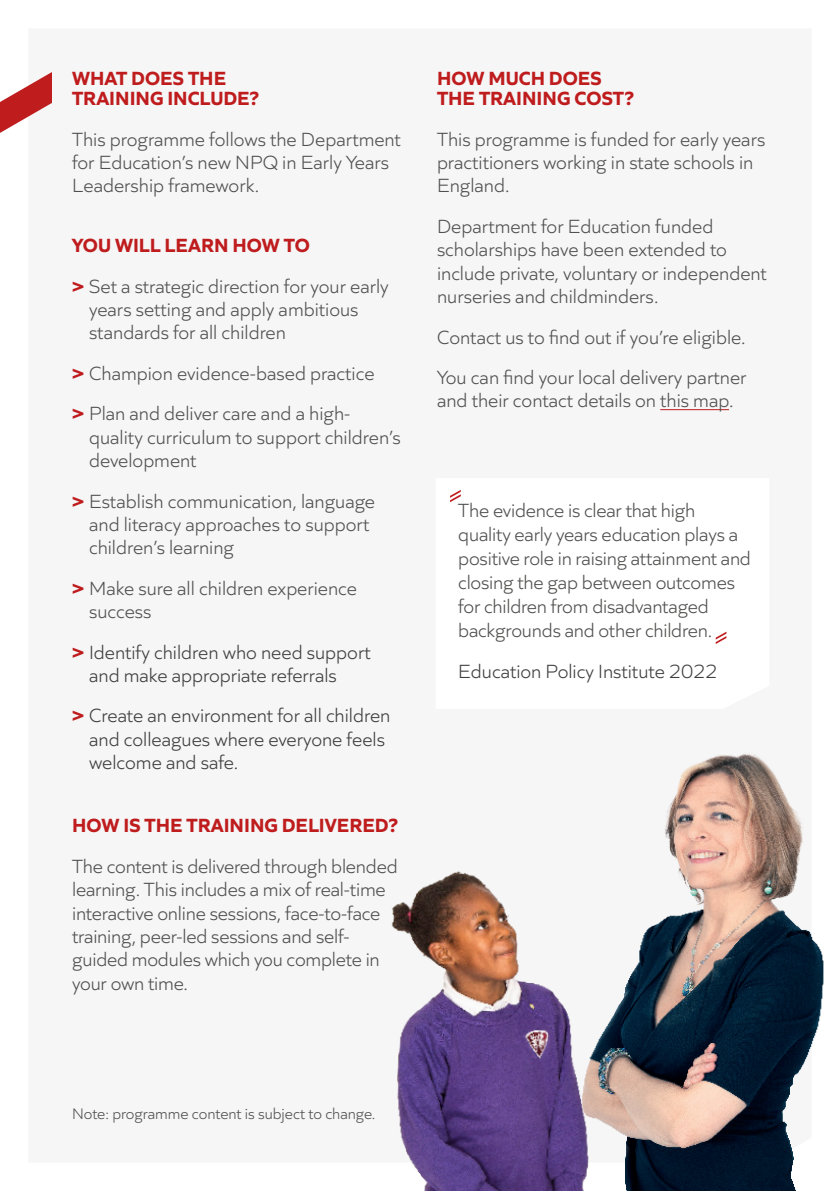
<style>
.page{position:relative;width:840px;height:1191px;background:#fff}
.page>*{position:absolute;margin:0;border:0;box-sizing:border-box;transform-origin:0 0}
.t1{font:300 20px/23.4px "Quiet Sans";color:#50504f}
.t2{font:300 20px/23.4px "Quiet Sans";color:#3e3e3f}
.t3{font:700 20px/20px "Quiet Sans";color:#bf1c1d}
.t4{font:300 16px "Quiet Sans";color:#50504f}
.s1{font-weight:700;color:#bf1c1d}
</style>
<div class="page">
<svg style="left:0;top:72px;width:52px;height:61px"></svg>
<hr style="left:660px;top:409px;width:68px;height:1px;background:#bf1c1d">
<img style="left:391px;top:871px;width:77px;height:320px">
<img style="left:468px;top:752px;width:356px;height:439px">
<svg style="left:450px;top:490px;width:10px;height:12px"></svg>
<svg style="left:715px;top:632px;width:11px;height:12px"></svg>
<p class="t3" style="left:72px;top:67px;width:188px">WHAT DOES THE<br>TRAINING INCLUDE?</p>
<p class="t1" style="left:72px;top:126px;width:330px">This programme follows the Department for Education’s new NPQ in Early Years<br>Leadership framework.</p>
<p class="t3" style="left:72px;top:234px;width:239px">YOU WILL LEARN HOW TO</p>
<p class="t1" style="left:89px;top:273px;width:301px;text-indent:-17px"><span class="s1">&gt;</span> Set a strategic direction for your early years setting and apply ambitious standards for all children</p>
<p class="t1" style="left:72px;top:360px;width:304px"><span class="s1">&gt;</span> Champion evidence-based practice</p>
<p class="t1" style="left:89px;top:401px;width:313px;text-indent:-17px"><span class="s1">&gt;</span> Plan and deliver care and a high&shy;quality curriculum to support children’s development</p>
<p class="t1" style="left:89px;top:488px;width:287px;text-indent:-17px"><span class="s1">&gt;</span> Establish communication, language and literacy approaches to support children’s learning</p>
<p class="t1" style="left:89px;top:575px;width:269px;text-indent:-17px"><span class="s1">&gt;</span> Make sure all children experience success</p>
<p class="t2" style="left:89px;top:639px;width:283px;text-indent:-17px"><span class="s1">&gt;</span> Identify children who need support and make appropriate referrals</p>
<p class="t2" style="left:89px;top:703px;width:302px;text-indent:-17px"><span class="s1">&gt;</span> Create an environment for all children and colleagues where everyone feels welcome and safe.</p>
<p class="t3" style="left:72px;top:813px;width:327px">HOW IS THE TRAINING DELIVERED?</p>
<p class="t1" style="left:72px;top:853px;width:327px">The content is delivered through blended learning. This includes a mix of real-time interactive online sessions, face-to-face training, peer-led sessions and self&shy;guided modules which you complete in your own time.</p>
<p class="t3" style="left:437px;top:67px;width:198px">HOW MUCH DOES<br>THE TRAINING COST?</p>
<p class="t1" style="left:437px;top:126px;width:329px">This programme is funded for early years practitioners working in state schools in<br>England.</p>
<p class="t1" style="left:437px;top:213px;width:331px">Department for Education funded scholarships have been extended to include private, voluntary or independent nurseries and childminders.</p>
<p class="t1" style="left:437px;top:324px;width:310px">Contact us to find out if you’re eligible.</p>
<p class="t1" style="left:437px;top:364px;width:311px">You can find your local delivery partner and their contact details on this map.</p>
<p class="t1" style="left:458px;top:497px;width:294px;line-height:24px">The evidence is clear that high quality early years education plays a positive role in raising attainment and closing the gap between outcomes for children from disadvantaged backgrounds and other children.</p>
<p class="t2" style="left:458px;top:658px;width:261px">Education Policy Institute 2022</p>
<p class="t4" style="left:72px;top:1102px;width:305px">Note: programme content is subject to change.</p>
</div>
